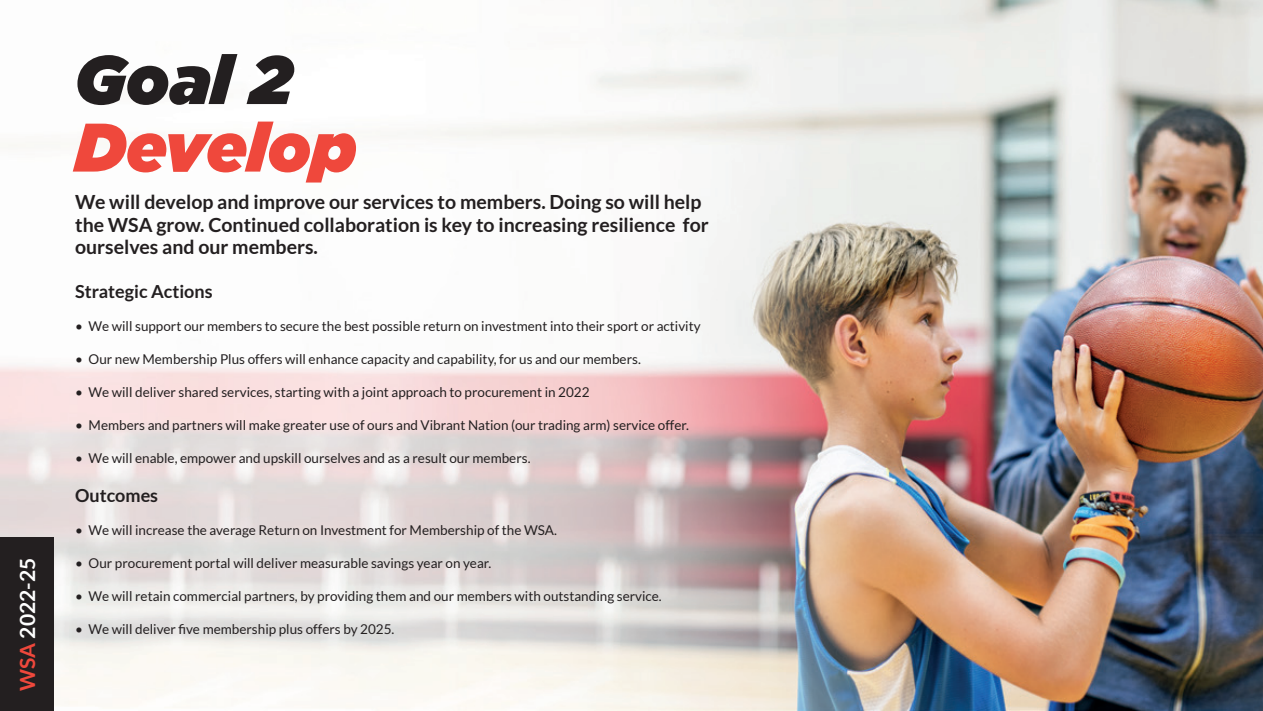
<style>
.page{position:relative;width:1263px;height:711px;background:#fff}
.page>*{position:absolute;margin:0;border:0;box-sizing:border-box;transform-origin:0 0}
.t1{font:italic 900 68.4px "Gotham";color:#ef483c}
.t2{font:italic 900 68.4px "Gotham";color:#231f20}
.t3{font:700 21px "Lato";color:#fff}
.t4{font:700 19.5px/22.5px "Lato";color:#231f20}
.t5{font:700 18px "Lato";color:#231f20}
.t6{font:13.5px "Lato";color:#231f20}
.s1{color:#ef483c}
</style>
<div class="page">
<img style="left:0;top:0;width:1263px;height:710px">
<div style="left:0;top:537px;width:54px;height:173px;background:#231f20"></div>
<h2 class="t3" style="left:16px;top:690px;width:134px;rotate:-90deg"><span class="s1">WSA</span> 2022-25</h2>
<h1 class="t2" style="left:75px;top:40px;width:219px">Goal 2</h1>
<h1 class="t1" style="left:75px;top:107px;width:283px">Develop</h1>
<h3 class="t4" style="left:75px;top:190px;width:635px">We will develop and improve our services to members. Doing so will help the WSA grow. Continued collaboration is key to increasing resilience for ourselves and our members.</h3>
<h3 class="t5" style="left:75px;top:281px;width:139px">Strategic Actions</h3>
<p class="t6" style="left:75px;top:318px;width:627px">• We will support our members to secure the best possible return on investment into their sport or activity</p>
<p class="t6" style="left:75px;top:351px;width:567px">• Our new Membership Plus offers will enhance capacity and capability, for us and our members.</p>
<p class="t6" style="left:75px;top:384px;width:516px">• We will deliver shared services, starting with a joint approach to procurement in 2022</p>
<p class="t6" style="left:75px;top:417px;width:615px">• Members and partners will make greater use of ours and Vibrant Nation (our trading arm) service offer.</p>
<p class="t6" style="left:75px;top:450px;width:457px">• We will enable, empower and upskill ourselves and as a result our members.</p>
<h3 class="t5" style="left:75px;top:485px;width:85px">Outcomes</h3>
<p class="t6" style="left:75px;top:522px;width:483px">• We will increase the average Return on Investment for Membership of the WSA.</p>
<p class="t6" style="left:75px;top:555px;width:418px">• Our procurement portal will deliver measurable savings year on year.</p>
<p class="t6" style="left:75px;top:588px;width:588px">• We will retain commercial partners, by providing them and our members with outstanding service.</p>
<p class="t6" style="left:75px;top:621px;width:321px">• We will deliver five membership plus offers by 2025.</p>
</div>
